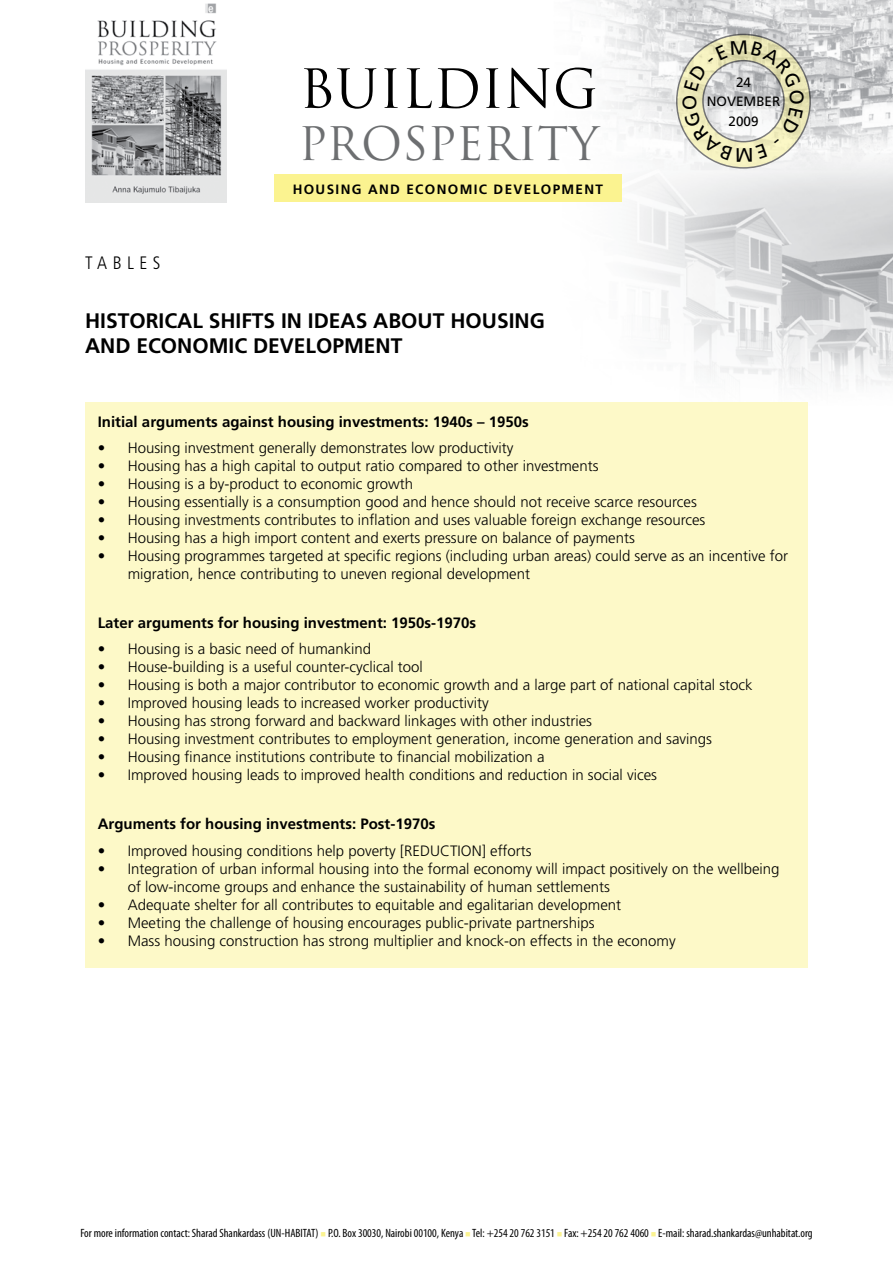
<style>
.page{position:relative;width:893px;height:1263px;background:#fff}
.page>*{position:absolute;margin:0;border:0;box-sizing:border-box;transform-origin:0 0}
.t1{font:52.5px "Trajan Pro";color:#000}
.t2{font:45px "Trajan Pro";color:#6d6f71}
.t3{font:700 21px/25.2px "Frutiger";color:#000}
.t4{font:300 condensed 18px "Frutiger";letter-spacing:.3em;color:#000}
.t5{font:300 15px/18px "Frutiger";color:#000}
.t6{font:700 15px "Frutiger";color:#000}
.t7{font:700 13.5px "Frutiger";letter-spacing:.1em;color:#000}
.t8{font:13.5px/19.5px "Frutiger";color:#000;text-align:center}
.t9{font:condensed 12px "Myriad Pro";color:#000}
.s1{color:#fbf390}
</style>
<div class="page">
<img style="left:177px;top:0;width:716px;height:403px">
<img style="left:85px;top:0;width:141px;height:202px">
<div style="left:274px;top:175px;width:348px;height:27px;background:#fbf390"></div>
<div style="left:85px;top:403px;width:723px;height:565px;background:#fdf9c8"></div>
<svg style="left:675px;top:33px;width:137px;height:136px"></svg>
<p class="t4" style="left:85px;top:253px;width:77px">TABLES</p>
<h1 class="t1" style="left:299px;top:55px;width:300px">BUILDING</h1>
<h2 class="t2" style="left:298px;top:115px;width:302px">PROSPERITY</h2>
<p class="t7" style="left:293px;top:181px;width:312px">housing and economic development</p>
<h3 class="t3" style="left:85px;top:308px;width:461px">H istorical shifts in ideas about housing and economic development</h3>
<p class="t8" style="left:707px;top:73px;width:75px">24<br>NOVEMBER<br>2009</p>
<p class="t6" style="left:98px;top:413px;width:432px">Initial arguments against housing investments: 1940s – 1950s</p>
<p class="t5" style="left:98px;top:439px;width:417px">• Housing investment generally demonstrates low productivity</p>
<p class="t5" style="left:98px;top:457px;width:502px">• Housing has a high capital to output ratio compared to other investments</p>
<p class="t5" style="left:98px;top:475px;width:317px">• Housing is a by-product to economic growth</p>
<p class="t5" style="left:98px;top:493px;width:601px">• Housing essentially is a consumption good and hence should not receive scarce resources</p>
<p class="t5" style="left:98px;top:511px;width:609px">• Housing investments contributes to inflation and uses valuable foreign exchange resources</p>
<p class="t5" style="left:98px;top:529px;width:539px">• Housing has a high import content and exerts pressure on balance of payments</p>
<p class="t5" style="left:128px;top:547px;width:662px;text-indent:-30px">• Housing programmes targeted at specific regions (including urban areas) could serve as an incentive for migration, hence contributing to uneven regional development</p>
<p class="t6" style="left:98px;top:614px;width:380px">Later arguments for housing investment: 1950s-1970s</p>
<p class="t5" style="left:98px;top:640px;width:275px">• Housing is a basic need of humankind</p>
<p class="t5" style="left:98px;top:658px;width:327px">• House-building is a useful counter-cyclical tool</p>
<p class="t5" style="left:98px;top:676px;width:656px">• Housing is both a major contributor to economic growth and a large part of national capital stock</p>
<p class="t5" style="left:98px;top:694px;width:392px">• Improved housing leads to increased worker productivity</p>
<p class="t5" style="left:98px;top:712px;width:496px">• Housing has strong forward and backward linkages with other industries</p>
<p class="t5" style="left:98px;top:730px;width:616px">• Housing investment contributes to employment generation, income generation and savings</p>
<p class="t5" style="left:98px;top:748px;width:448px">• Housing finance institutions contribute to financial mobilization a</p>
<p class="t5" style="left:98px;top:766px;width:561px">• Improved housing leads to improved health conditions and reduction in social vices</p>
<p class="t6" style="left:98px;top:815px;width:339px">Arguments for housing investments: Post-1970s</p>
<p class="t5" style="left:98px;top:842px;width:435px">• Improved housing conditions help poverty [REDUCTION] efforts</p>
<p class="t5" style="left:128px;top:860px;width:653px;text-indent:-30px">• Integration of urban informal housing into the formal economy will impact positively on the wellbeing of low-income groups and enhance the sustainability of human settlements</p>
<p class="t5" style="left:98px;top:896px;width:525px">• Adequate shelter for all contributes to equitable and egalitarian development</p>
<p class="t5" style="left:98px;top:914px;width:498px">• Meeting the challenge of housing encourages public-private partnerships</p>
<p class="t5" style="left:98px;top:932px;width:579px">• Mass housing construction has strong multiplier and knock-on effects in the economy</p>
<p class="t9" style="left:80px;top:1225px;width:734px">For more information contact: Sharad Shankardass (UN-HABITAT) <span class="s1">■</span> P.O. Box 30030, Nairobi 00100, Kenya <span class="s1">■</span> Tel: +254 20 762 3151 <span class="s1">■</span> Fax: +254 20 762 4060 <span class="s1">■</span> E-mail: sharad.shankardas@unhabitat.org</p>
</div>
